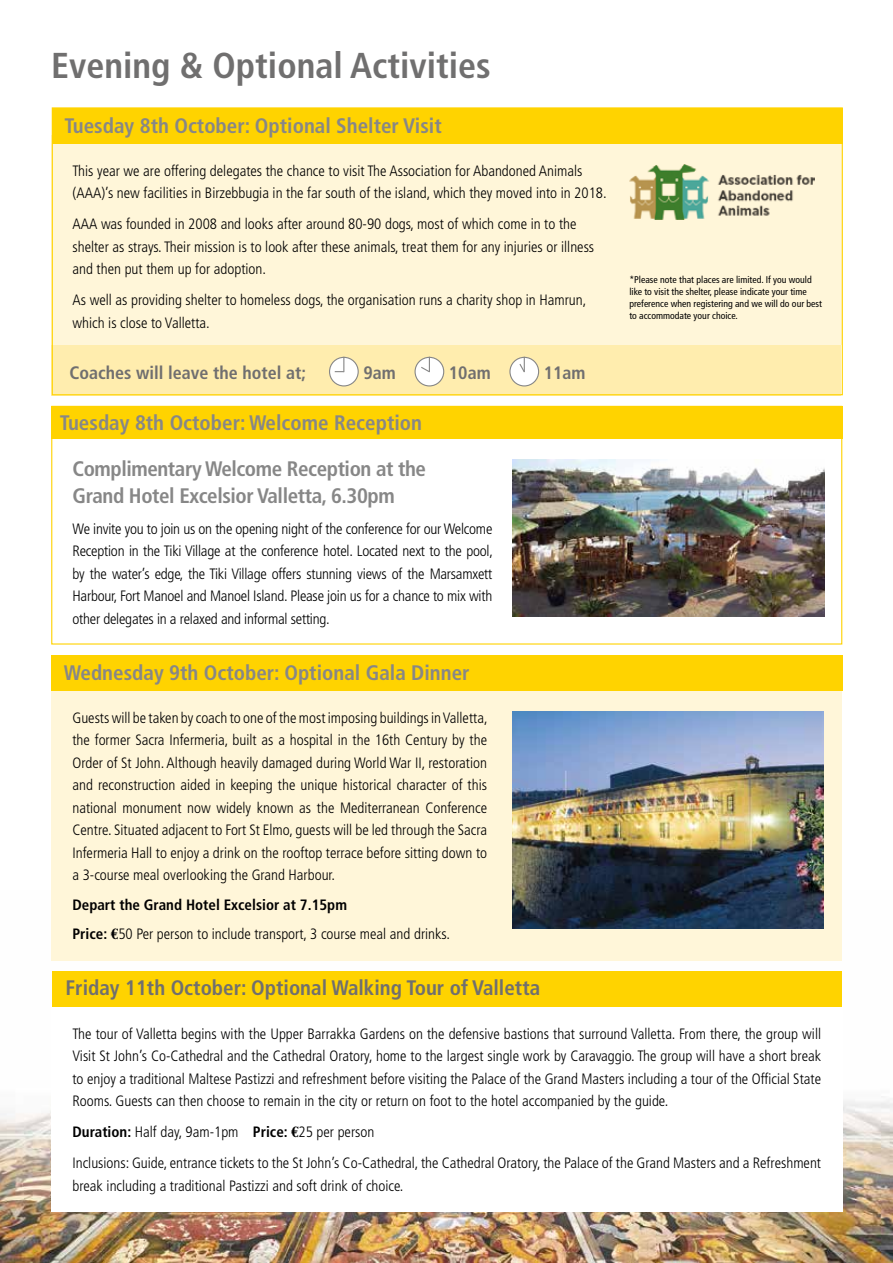
<style>
.page{position:relative;width:893px;height:1263px;background:#fff}
.page>*{position:absolute;margin:0;border:0;box-sizing:border-box;transform-origin:0 0}
.t1{font:700 condensed 36px "Frutiger";color:#706f6f}
.t2{font:700 condensed 21px "Frutiger";color:#878787}
.t3{font:700 condensed 21px/27px "Frutiger";letter-spacing:-.02em;color:#878787}
.t4{font:700 condensed 21px "Frutiger";color:#706f6f}
.t5{font:700 condensed 18px "Frutiger";color:#706f6f}
.t6{font:300 condensed 15px/22.5px "Frutiger";color:#000}
.t7{font:condensed 9.75px/12px "Frutiger";color:#000}
.s1{font-weight:700}
.s2{font-family:"Euro Serif";font-weight:700;font-stretch:normal}
</style>
<div class="page">
<img style="left:0;top:971px;width:893px;height:292px">
<div style="left:51px;top:690px;width:791px;height:271px;background:#fff6d9"></div>
<div style="left:51px;top:655px;width:791px;height:35px;background:#ffd300"></div>
<img style="left:513px;top:712px;width:310px;height:217px">
<div style="left:51px;top:1006px;width:791px;height:206px;background:#fff"></div>
<div style="left:53px;top:971px;width:789px;height:35px;background:#ffd300"></div>
<div style="left:51px;top:406px;width:791px;height:33px;background:#ffd300"></div>
<div style="left:51px;top:406px;width:791px;height:238px;border:1px solid #ffd300"></div>
<div style="left:52px;top:135px;width:790px;height:210px;background:#fff6d9"></div>
<div style="left:52px;top:345px;width:789px;height:50px;background:#ffedae"></div>
<div style="left:330px;top:357px;width:28px;height:29px;background:#fff;border-radius:50%"></div>
<div style="left:329px;top:357px;width:30px;height:29px;border:1px solid #878787;border-radius:50%"></div>
<svg style="left:335px;top:357px;width:9px;height:15px"></svg>
<div style="left:415px;top:357px;width:29px;height:29px;background:#fff;border-radius:50%"></div>
<div style="left:414px;top:357px;width:30px;height:29px;border:1px solid #878787;border-radius:50%"></div>
<svg style="left:420px;top:357px;width:11px;height:16px"></svg>
<div style="left:510px;top:357px;width:29px;height:29px;background:#fff;border-radius:50%"></div>
<div style="left:509px;top:357px;width:30px;height:29px;border:1px solid #878787;border-radius:50%"></div>
<svg style="left:518px;top:357px;width:8px;height:16px"></svg>
<img style="left:629px;top:165px;width:185px;height:54px">
<div style="left:52px;top:108px;width:790px;height:35px;background:#ffd300"></div>
<img style="left:513px;top:460px;width:311px;height:156px">
<h1 class="t1" style="left:51px;top:44px;width:441px">Evening &amp; Optional Activities</h1>
<h2 class="t2" style="left:65px;top:113px;width:379px">Tuesday 8th October: Optional Shelter Visit</h2>
<p class="t6" style="left:72px;top:160px;width:536px">This year we are offering delegates the chance to visit The Association for Abandoned Animals (AAA)’s new facilities in Birzebbugia in the far south of the island, which they moved into in 2018.</p>
<p class="t6" style="left:72px;top:213px;width:523px">AAA was founded in 2008 and looks after around 80-90 dogs, most of which come in to the shelter as strays. Their mission is to look after these animals, treat them for any injuries or illness and then put them up for adoption.</p>
<p class="t6" style="left:72px;top:289px;width:515px">As well as providing shelter to homeless dogs, the organisation runs a charity shop in Hamrun, which is close to Valletta.</p>
<p class="t5" style="left:69px;top:362px;width:238px">Coaches will leave the hotel at;</p>
<p class="t5" style="left:363px;top:362px;width:34px">9am</p>
<p class="t5" style="left:449px;top:362px;width:43px">10am</p>
<p class="t5" style="left:544px;top:362px;width:43px">11am</p>
<h2 class="t2" style="left:60px;top:410px;width:364px">Tuesday 8th October: Welcome Reception</h2>
<h2 class="t3" style="left:73px;top:455px;width:355px">Complimentary Welcome Reception at the<br>Grand Hotel Excelsior Valletta, 6.30pm</h2>
<p class="t6" style="left:73px;top:517px;width:422px;text-align:justify">We invite you to join us on the opening night of the conference for our Welcome Reception in the Tiki Village at the conference hotel. Located next to the pool, by the water’s edge, the Tiki Village offers stunning views of the Marsamxett Harbour, Fort Manoel and Manoel Island. Please join us for a chance to mix with other delegates in a relaxed and informal setting.</p>
<h2 class="t2" style="left:64px;top:660px;width:407px">Wednesday 9th October: Optional Gala Dinner</h2>
<p class="t6" style="left:72px;top:707px;width:417px;text-align:justify">Guests will be taken by coach to one of the most imposing buildings in Valletta, the former Sacra Infermeria, built as a hospital in the 16th Century by the Order of St John. Although heavily damaged during World War II, restoration and reconstruction aided in keeping the unique historical character of this national monument now widely known as the Mediterranean Conference Centre. Situated adjacent to Fort St Elmo, guests will be led through the Sacra Infermeria Hall to enjoy a drink on the rooftop terrace before sitting down to a 3-course meal overlooking the Grand Harbour.</p>
<p class="t6" style="left:72px;top:890px;width:379px;line-height:29.5px"><span class="s1">Depart the Grand Hotel Excelsior at 7.15pm<br>Price:</span> <span class="s2">€</span>50 Per person to include transport, 3 course meal and drinks.</p>
<h2 class="t4" style="left:66px;top:976px;width:476px">Friday 11th October: Optional Walking Tour of Valletta</h2>
<p class="t7" style="left:629px;top:274px;width:194px">*Please note that places are limited. If you would like to visit the shelter, please indicate your time preference when registering and we will do our best to accommodate your choice.</p>
<p class="t6" style="left:72px;top:1022px;width:750px;text-align:justify">The tour of Valletta begins with the Upper Barrakka Gardens on the defensive bastions that surround Valletta. From there, the group will Visit St John’s Co-Cathedral and the Cathedral Oratory, home to the largest single work by Caravaggio. The group will have a short break to enjoy a traditional Maltese Pastizzi and refreshment before visiting the Palace of the Grand Masters including a tour of the Official State Rooms. Guests can then choose to remain in the city or return on foot to the hotel accompanied by the guide.</p>
<p class="t6" style="left:72px;top:1117px;width:750px;line-height:31px"><span class="s1">Duration:</span> Half day, 9am-1pm <span class="s1">Price:</span> <span class="s2">€</span>25 per person<br>Inclusions: Guide, entrance tickets to the St John’s Co-Cathedral, the Cathedral Oratory, the Palace of the Grand Masters and a Refreshment</p>
<p class="t6" style="left:72px;top:1174px;width:333px">break including a traditional Pastizzi and soft drink of choice.</p>
</div>
